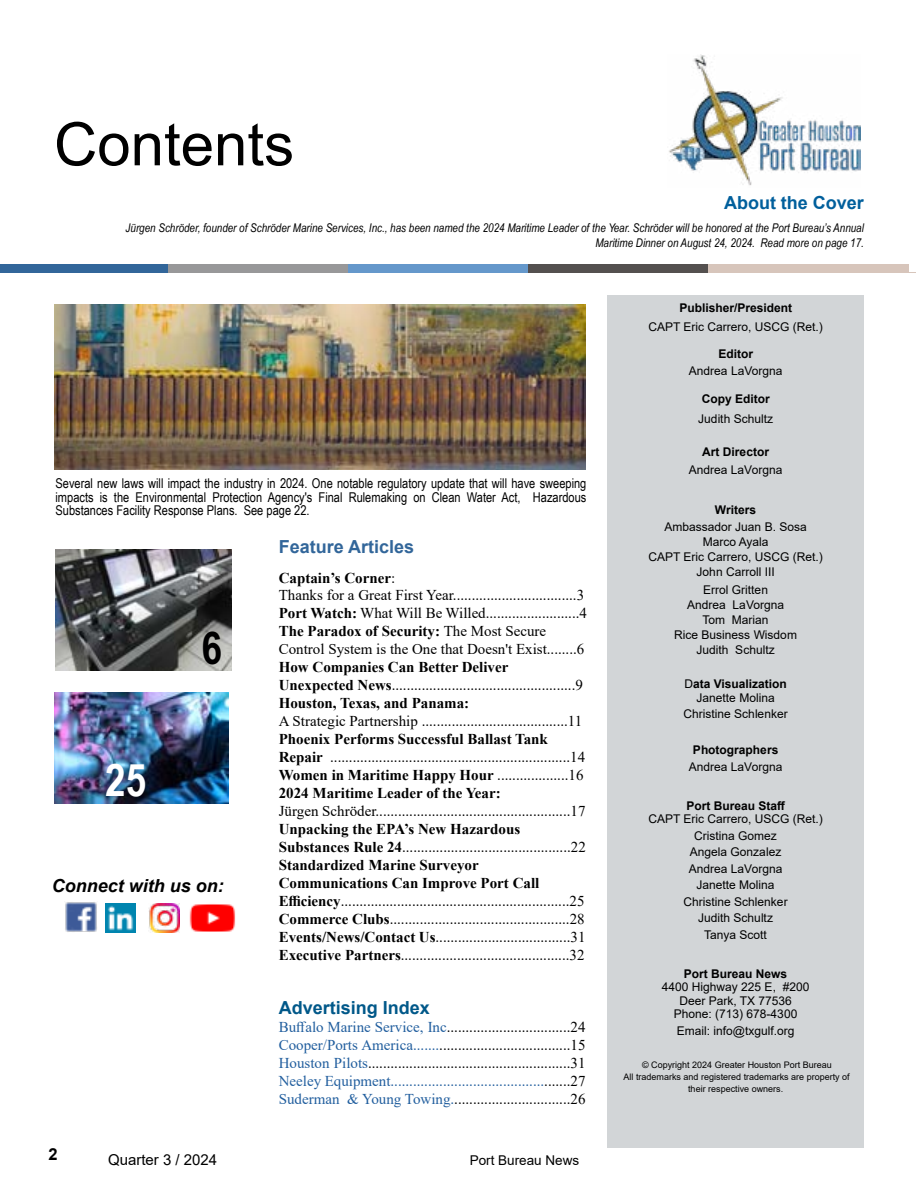
<style>
.page{position:relative;width:918px;height:1188px;background:#fff}
.page>*{position:absolute;margin:0;border:0;box-sizing:border-box;transform-origin:0 0}
.t1{font:60px "Arial";color:#000}
.t2{font:700 45px "Arial Narrow";color:#fff}
.t3{font:700 18px "Arial";color:#005889}
.t4{font:italic 700 18px "Arial";color:#000}
.t5{font:700 18px "Arial";color:#32669a}
.t6{font:700 18px "Arial";color:#005f9c}
.t7{font:700 16.5px "Arial";color:#000}
.t8{font:15px/18px "Times New Roman";color:#000}
.t9{font:700 15px/18px "Times New Roman";color:#000}
.t10{font:15px "Arial";color:#000}
.t11{font:13.5px/13.5px "Arial Narrow";color:#000;text-align:justify}
.t12{font:13.5px "Arial";color:#000}
.t13{font:12px/15px "Arial";color:#000;text-align:center}
.t14{font:italic 12px/15px "Arial Narrow";color:#000;text-align:right}
.t15{font:700 12px/13.5px "Arial";color:#000;text-align:center}
.t16{font:9px/12px "Arial";color:#000;text-align:center}
.s1{font-weight:700}
.s2{font-weight:400}
.s3{color:#215e9e}
</style>
<div class="page">
<img style="left:55px;top:692px;width:173px;height:112px">
<img style="left:56px;top:550px;width:175px;height:121px">
<div style="left:607px;top:296px;width:257px;height:852px;background:#d2d5d7"></div>
<img style="left:106px;top:903px;width:29px;height:30px">
<img style="left:65px;top:902px;width:32px;height:30px">
<img style="left:669px;top:54px;width:191px;height:132px">
<img style="left:149px;top:904px;width:30px;height:29px">
<img style="left:189px;top:904px;width:47px;height:27px">
<div style="left:0;top:264px;width:168px;height:9px;background:#32669a"></div>
<div style="left:168px;top:264px;width:180px;height:9px;background:#989899"></div>
<div style="left:348px;top:264px;width:181px;height:9px;background:#6598cb"></div>
<div style="left:529px;top:264px;width:191px;height:9px;background:#54504f"></div>
<div style="left:708px;top:264px;width:201px;height:9px;background:#d7c5bb"></div>
<img style="left:54px;top:305px;width:531px;height:165px">
<svg style="left:203px;top:631px;width:18px;height:33px"></svg>
<h1 class="t1" style="left:54px;top:103px;width:242px">Contents</h1>
<p class="t6" style="left:724px;top:190px;width:141px">About the Cover</p>
<p class="t14" style="left:126px;top:220px;width:740px">Jürgen Schröder, founder of Schröder Marine Services, Inc., has been named the 2024 Maritime Leader of the Year. Schröder will be honored at the Port Bureau’s Annual<br>Maritime Dinner on August 24, 2024. Read more on page 17.</p>
<p class="t11" style="left:56px;top:476px;width:532px">Several new laws will impact the industry in 2024. One notable regulatory update that will have sweeping impacts is the Environmental Protection Agency's Final Rulemaking on Clean Water Act, Hazardous Substances Facility Response Plans. See page 22.</p>
<h2 class="t2" style="left:105px;top:746px;width:43px">25</h2>
<p class="t4" style="left:52px;top:873px;width:174px">Connect with us on:</p>
<p class="t5" style="left:279px;top:534px;width:137px">Feature Articles</p>
<p class="t8" style="left:279px;top:569px;width:307px;line-height:16.5px"><span class="s1">Captain’s Corner</span>:<br>Thanks for a Great First Year.................................3</p>
<p class="t8" style="left:279px;top:603px;width:310px"><span class="s1">Port Watch:</span> What Will Be Willed.........................4<br><span class="s1">The Paradox of Security:</span> The Most Secure<br>Control System is the One that Doesn't Exist........6</p>
<p class="t9" style="left:279px;top:657px;width:306px">How Companies Can Better Deliver<br>Unexpected News<span class="s2">.................................................9<br></span>Houston, Texas, and Panama:</p>
<p class="t8" style="left:279px;top:711px;width:305px">A Strategic Partnership .......................................11</p>
<p class="t9" style="left:279px;top:729px;width:308px">Phoenix Performs Successful Ballast Tank Repair <span class="s2">................................................................14<br></span>Women in Maritime Happy Hour <span class="s2">...................16<br></span>2024 Maritime Leader of the Year:</p>
<p class="t8" style="left:279px;top:801px;width:308px">Jürgen Schröder....................................................17</p>
<p class="t8" style="left:279px;top:819px;width:309px"><span class="s1">Unpacking the EPA’s New Hazardous Substances Rule 24</span>.............................................22<br><span class="s1">Standardized Marine Surveyor Communications Can Improve Port Call Efficiency</span>.............................................................25<br><span class="s1">Commerce Clubs</span>................................................28<br><span class="s1">Events/News/Contact Us</span>....................................31<br><span class="s1">Executive Partners</span>.............................................32</p>
<p class="t3" style="left:279px;top:995px;width:153px">Advertising Index</p>
<p class="t8" style="left:279px;top:1017px;width:308px;text-align:justify"><span class="s3">Buffalo Marine Service, Inc</span>.................................24<br><span class="s3">Cooper/Ports America.......</span>...................................15<br><span class="s3">Houston Pilots</span>......................................................31<br><span class="s3">Neeley Equipment.........................................</span>.......27<br><span class="s3">Suderman &amp; Young Towing.</span>...............................26</p>
<p class="t7" style="left:49px;top:1143px;width:11px">2</p>
<p class="t10" style="left:108px;top:1149px;width:111px">Quarter 3 / 2024</p>
<p class="t12" style="left:470px;top:1151px;width:111px">Port Bureau News</p>
<p class="t15" style="left:679px;top:301px;width:114px">Publisher/President</p>
<p class="t13" style="left:648px;top:319px;width:176px">CAPT Eric Carrero, USCG (Ret.)</p>
<p class="t15" style="left:718px;top:347px;width:36px">Editor</p>
<p class="t13" style="left:689px;top:363px;width:95px">Andrea LaVorgna</p>
<p class="t15" style="left:702px;top:392px;width:70px">Copy Editor</p>
<p class="t13" style="left:698px;top:411px;width:76px">Judith Schultz</p>
<p class="t15" style="left:702px;top:445px;width:68px">Art Director</p>
<p class="t13" style="left:689px;top:462px;width:95px">Andrea LaVorgna</p>
<p class="t15" style="left:715px;top:503px;width:43px">Writers</p>
<p class="t13" style="left:648px;top:519px;width:176px">Ambassador Juan B. Sosa<br>Marco Ayala<br>CAPT Eric Carrero, USCG (Ret.)<br>John Carroll III</p>
<p class="t13" style="left:674px;top:582px;width:124px">Errol Gritten<br>Andrea LaVorgna<br>Tom Marian<br>Rice Business Wisdom<br>Judith Schultz</p>
<p class="t15" style="left:684px;top:677px;width:104px"><span class="s2">D</span>ata Visualization<br><span class="s2">Janette Molina</span></p>
<p class="t13" style="left:684px;top:706px;width:106px">Christine Schlenker</p>
<p class="t15" style="left:693px;top:743px;width:87px">Photographers</p>
<p class="t13" style="left:689px;top:759px;width:95px">Andrea LaVorgna</p>
<p class="t15" style="left:686px;top:799px;width:100px">Port Bureau Staff</p>
<p class="t13" style="left:648px;top:811px;width:176px;line-height:16.5px">CAPT Eric Carrero, USCG (Ret.)<br>Cristina Gomez<br>Angela Gonzalez<br>Andrea LaVorgna<br>Janette Molina<br>Christine Schlenker<br>Judith Schultz<br>Tanya Scott</p>
<p class="t15" style="left:684px;top:967px;width:105px">Port Bureau News</p>
<p class="t13" style="left:662px;top:980px;width:149px;line-height:13.5px">4400 Highway 225 E, #200<br>Deer Park, TX 77536<br>Phone: (713) 678-4300</p>
<p class="t13" style="left:677px;top:1023px;width:119px">Email: info@txgulf.org</p>
<p class="t16" style="left:624px;top:1059px;width:228px">© Copyright 2024 Greater Houston Port Bureau<br>All trademarks and registered trademarks are property of their respective owners.</p>
</div>
